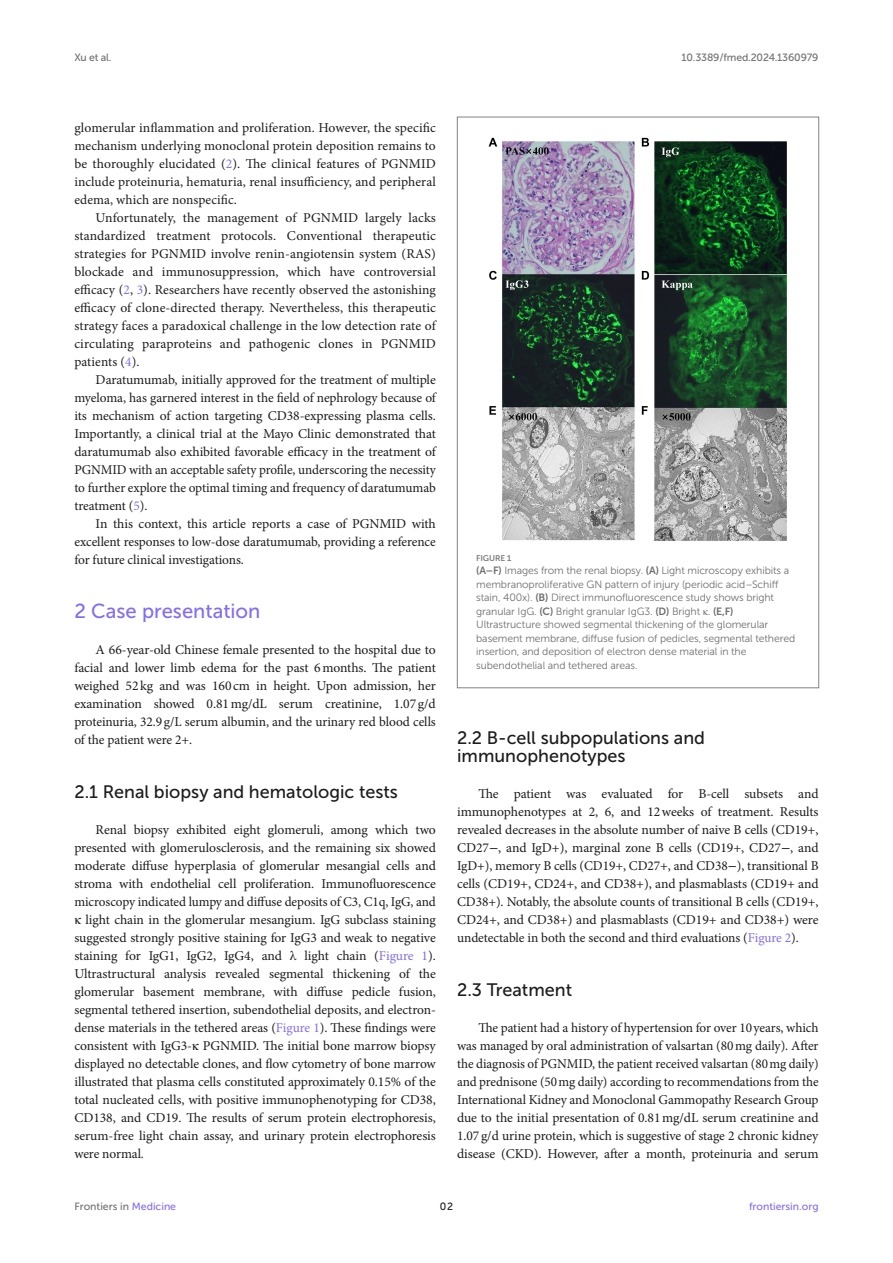
<style>
.page{position:relative;width:893px;height:1263px;background:#fff}
.page>*{position:absolute;margin:0;border:0;box-sizing:border-box;transform-origin:0 0}
.HEAD_1{font:20.25px "Museo Sans 500";color:#856df0}
.HEAD_2{font:18px/18px "Museo Sans 500";color:#1b1c1b}
.TEXT_FLUSH{font:13.5px/18px "Minion Pro";letter-spacing:-.005em;color:#1b1c1b;text-align:justify}
.TEXT{font:13.5px/18px "Minion Pro";letter-spacing:-.005em;color:#1b1c1b;text-align:justify}
.FIG_LEG{font:10.5px/13.5px "Museo Sans 300";letter-spacing:-.01em;color:#706f70}
.t1{font:10.5px "Museo Sans 500";letter-spacing:-.015em;color:#706f70}
.t2{font:10.5px "Museo Sans 500";color:#856df0}
.t3{font:10.5px "Museo Sans 500";color:#1b1c1b}
.FIG_HD{font:8.25px "Museo Sans 700";letter-spacing:-.01em;color:#7e7f7f}
.s1{color:#856df0}
.s2{font-family:"STIX General"}
.s3{font-family:"Museo Sans 700"}
</style>
<div class="page">
<img style="left:488px;top:137px;width:299px;height:404px">
<p class="t1" style="left:74px;top:51px;width:39px">Xu et al.</p>
<p class="t1" style="left:682px;top:51px;width:138px">10.3389/fmed.2024.1360979</p>
<p class="TEXT_FLUSH" style="left:74px;top:119px;width:363px">glomerular inflammation and proliferation. However, the specific mechanism underlying monoclonal protein deposition remains to be thoroughly elucidated (<span class="s1">2</span>). The clinical features of PGNMID include proteinuria, hematuria, renal insufficiency, and peripheral edema, which are nonspecific.</p>
<p class="TEXT" style="left:74px;top:209px;width:363px;text-indent:21px">Unfortunately, the management of PGNMID largely lacks standardized treatment protocols. Conventional therapeutic strategies for PGNMID involve renin-angiotensin system (RAS) blockade and immunosuppression, which have controversial efficacy (<span class="s1">2</span>, <span class="s1">3</span>). Researchers have recently observed the astonishing efficacy of clone-directed therapy. Nevertheless, this therapeutic strategy faces a paradoxical challenge in the low detection rate of circulating paraproteins and pathogenic clones in PGNMID patients (<span class="s1">4</span>).</p>
<p class="TEXT" style="left:74px;top:371px;width:363px;text-indent:21px">Daratumumab, initially approved for the treatment of multiple myeloma, has garnered interest in the field of nephrology because of its mechanism of action targeting CD38-expressing plasma cells.<br>Importantly, a clinical trial at the Mayo Clinic demonstrated that daratumumab also exhibited favorable efficacy in the treatment of PGNMID with an acceptable safety profile, underscoring the necessity to further explore the optimal timing and frequency of daratumumab treatment (<span class="s1">5</span>).</p>
<p class="TEXT" style="left:74px;top:515px;width:363px;text-indent:21px">In this context, this article reports a case of PGNMID with excellent responses to low-dose daratumumab, providing a reference for future clinical investigations.</p>
<p class="HEAD_1" style="left:74px;top:600px;width:188px">2 Case presentation</p>
<p class="TEXT_FLUSH" style="left:74px;top:641px;width:363px;text-indent:21px">A 66-year-old Chinese female presented to the hospital due to facial and lower limb edema for the past 6months. The patient weighed 52kg and was 160cm in height. Upon admission, her examination showed 0.81mg/dL serum creatinine, 1.07g/d proteinuria, 32.9g/L serum albumin, and the urinary red blood cells of the patient were 2+.</p>
<p class="HEAD_2" style="left:74px;top:783px;width:325px">2.1 Renal biopsy and hematologic tests</p>
<p class="TEXT_FLUSH" style="left:74px;top:821px;width:363px;text-indent:21px">Renal biopsy exhibited eight glomeruli, among which two presented with glomerulosclerosis, and the remaining six showed moderate diffuse hyperplasia of glomerular mesangial cells and stroma with endothelial cell proliferation. Immunofluorescence microscopy indicated lumpy and diffuse deposits of C3, C1q, IgG, and <span class="s2">κ</span> light chain in the glomerular mesangium. IgG subclass staining suggested strongly positive staining for IgG3 and weak to negative staining for IgG1, IgG2, IgG4, and <span class="s2">λ</span> light chain (<span class="s1">Figure 1</span>).<br>Ultrastructural analysis revealed segmental thickening of the glomerular basement membrane, with diffuse pedicle fusion, segmental tethered insertion, subendothelial deposits, and electron&shy;dense materials in the tethered areas (<span class="s1">Figure 1</span>). These findings were consistent with IgG3-<span class="s2">κ</span> PGNMID. The initial bone marrow biopsy displayed no detectable clones, and flow cytometry of bone marrow illustrated that plasma cells constituted approximately 0.15% of the total nucleated cells, with positive immunophenotyping for CD38, CD138, and CD19. The results of serum protein electrophoresis, serum-free light chain assay, and urinary protein electrophoresis were normal.</p>
<p class="FIG_HD" style="left:476px;top:553px;width:37px">FIGURE 1</p>
<p class="FIG_LEG" style="left:476px;top:564px;width:320px"><span class="s3">(A–F)</span> Images from the renal biopsy. <span class="s3">(A)</span> Light microscopy exhibits a membranoproliferative GN pattern of injury (periodic acid–Schiff stain, 400x). <span class="s3">(B)</span> Direct immunofluorescence study shows bright granular IgG. <span class="s3">(C)</span> Bright granular IgG3. <span class="s3">(D)</span> Bright <span class="s2">κ</span>. <span class="s3">(E,F)<br></span>Ultrastructure showed segmental thickening of the glomerular basement membrane, diffuse fusion of pedicles, segmental tethered insertion, and deposition of electron dense material in the subendothelial and tethered areas.</p>
<p class="HEAD_2" style="left:457px;top:729px;width:249px">2.2 B-cell subpopulations and immunophenotypes</p>
<p class="TEXT_FLUSH" style="left:457px;top:785px;width:363px;text-indent:21px">The patient was evaluated for B-cell subsets and immunophenotypes at 2, 6, and 12weeks of treatment. Results revealed decreases in the absolute number of naive B cells (CD19+, CD27<span class="s2">−</span>, and IgD+), marginal zone B cells (CD19+, CD27<span class="s2">−</span>, and IgD+), memory B cells (CD19+, CD27+, and CD38<span class="s2">−</span>), transitional B cells (CD19+, CD24+, and CD38+), and plasmablasts (CD19+ and CD38+). Notably, the absolute counts of transitional B cells (CD19+, CD24+, and CD38+) and plasmablasts (CD19+ and CD38+) were undetectable in both the second and third evaluations (<span class="s1">Figure 2</span>).</p>
<p class="HEAD_2" style="left:457px;top:981px;width:117px">2.3 Treatment</p>
<p class="TEXT_FLUSH" style="left:457px;top:1019px;width:363px;text-indent:21px">The patient had a history of hypertension for over 10years, which was managed by oral administration of valsartan (80mg daily). After the diagnosis of PGNMID, the patient received valsartan (80mg daily) and prednisone (50mg daily) according to recommendations from the International Kidney and Monoclonal Gammopathy Research Group due to the initial presentation of 0.81mg/dL serum creatinine and 1.07g/d urine protein, which is suggestive of stage 2 chronic kidney disease (CKD). However, after a month, proteinuria and serum</p>
<p class="t1" style="left:74px;top:1200px;width:103px">Frontiers in <span class="s1">Medicine</span></p>
<p class="t3" style="left:440px;top:1200px;width:15px">02</p>
<p class="t2" style="left:749px;top:1200px;width:71px">frontiersin.org</p>
</div>
